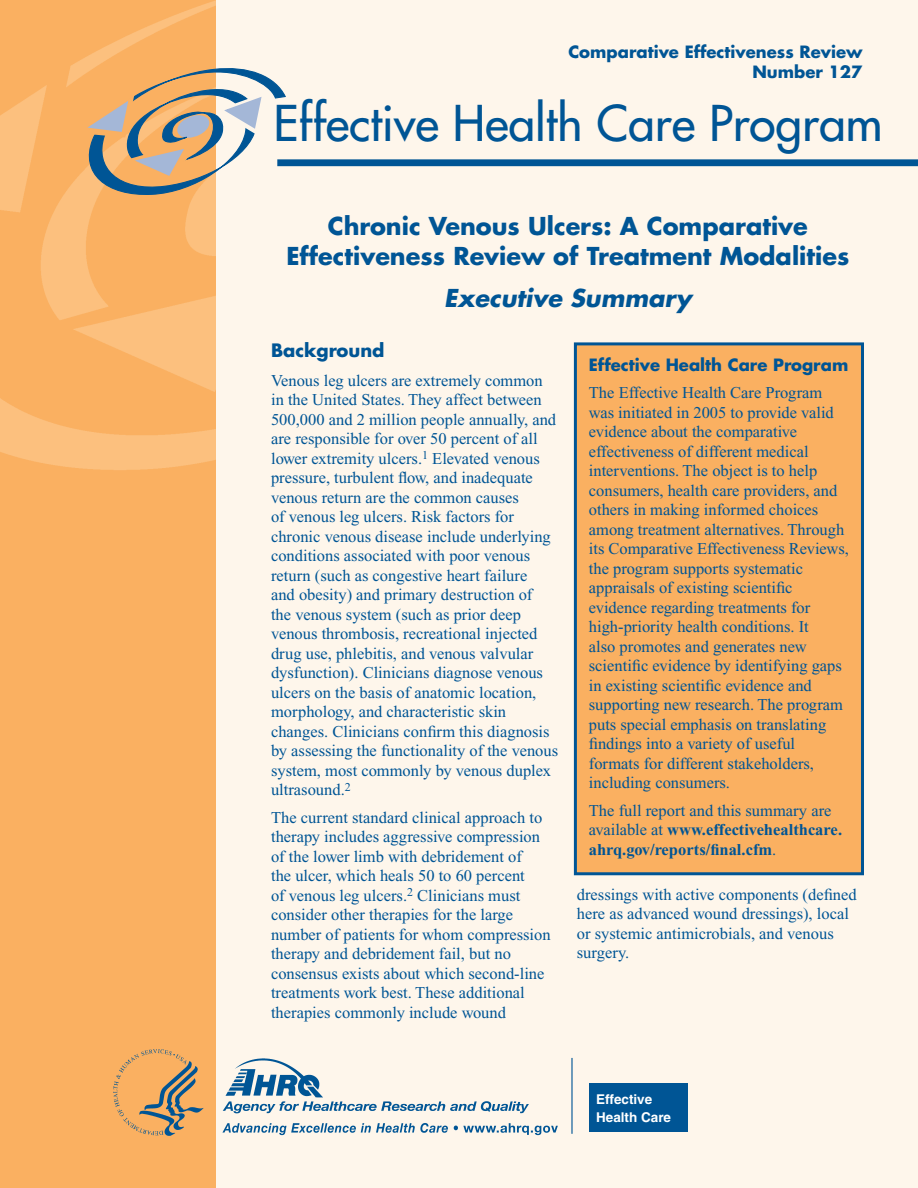
<style>
.page{position:relative;width:918px;height:1188px;background:#fff}
.page>*{position:absolute;margin:0;border:0;box-sizing:border-box;transform-origin:0 0}
.t1{font:48px "Futura";color:#005595}
.t2{font:700 24px/30px "Futura";color:#005595;text-align:center}
.t3{font:italic 700 24px "Futura";color:#005595}
.t4{font:700 18px "Futura";color:#005595}
.t5{font:16.5px/19.5px "Times New Roman";color:#005595}
.t6{font:700 16.5px/19.5px "Times New Roman";color:#005595}
.t7{font:700 16.5px/19.8px "Futura";color:#005595;text-align:right}
.t8{font:700 13.5px/18px "Helvetica";color:#fff}
.s1{font-weight:400}
</style>
<div class="page">
<div style="left:199px;top:0;width:719px;height:1188px;background:#fef6eb"></div>
<div style="left:0;top:0;width:215px;height:1188px;background:#fab061"></div>
<img style="left:0;top:1px;width:215px;height:469px">
<div style="left:575px;top:344px;width:287px;height:530px;background:#fab061"></div>
<div style="left:574px;top:342px;width:290px;height:533px;border:3px solid #005595"></div>
<img style="left:113px;top:1027px;width:460px;height:121px">
<hr style="left:571px;top:1058px;width:2px;height:76px;background:#005595">
<div style="left:590px;top:1083px;width:98px;height:49px;background:#005595"></div>
<div style="left:277px;top:159px;width:641px;height:7px;background:#005595"></div>
<svg style="left:74px;top:65px;width:213px;height:130px"></svg>
<p class="t7" style="left:568px;top:42px;width:296px">Comparative Effectiveness Review<br>Number 127</p>
<h1 class="t1" style="left:273px;top:93px;width:611px">Effective Health Care Program</h1>
<h2 class="t2" style="left:286px;top:211px;width:564px">Chronic Venous Ulcers: A Comparative<br>Effectiveness Review of Treatment Modalities</h2>
<h2 class="t3" style="left:444px;top:282px;width:249px">Executive Summary</h2>
<p class="t4" style="left:271px;top:338px;width:115px">Background</p>
<p class="t5" style="left:271px;top:370px;width:289px">Venous leg ulcers are extremely common in the United States. They affect between 500,000 and 2 million people annually, and are responsible for over 50 percent of all lower extremity ulcers.<sup>1</sup> Elevated venous pressure, turbulent flow, and inadequate venous return are the common causes<br>of venous leg ulcers. Risk factors for chronic venous disease include underlying conditions associated with poor venous return (such as congestive heart failure<br>and obesity) and primary destruction of<br>the venous system (such as prior deep venous thrombosis, recreational injected drug use, phlebitis, and venous valvular dysfunction). Clinicians diagnose venous ulcers on the basis of anatomic location, morphology, and characteristic skin changes. Clinicians confirm this diagnosis by assessing the functionality of the venous system, most commonly by venous duplex ultrasound.<sup>2</sup></p>
<p class="t5" style="left:271px;top:808px;width:281px">The current standard clinical approach to therapy includes aggressive compression of the lower limb with debridement of<br>the ulcer, which heals 50 to 60 percent<br>of venous leg ulcers.<sup>2</sup> Clinicians must consider other therapies for the large number of patients for whom compression therapy and debridement fail, but no consensus exists about which second-line treatments work best. These additional therapies commonly include wound</p>
<p class="t7" style="left:589px;top:354px;width:261px">Effective Health Care Program</p>
<p class="t5" style="left:589px;top:383px;width:262px">The Effective Health Care Program was initiated in 2005 to provide valid evidence about the comparative effectiveness of different medical interventions. The object is to help consumers, health care providers, and others in making informed choices among treatment alternatives. Through its Comparative Effectiveness Reviews, the program supports systematic appraisals of existing scientific evidence regarding treatments for high-priority health conditions. It<br>also promotes and generates new scientific evidence by identifying gaps in existing scientific evidence and supporting new research. The program puts special emphasis on translating findings into a variety of useful formats for different stakeholders, including consumers.</p>
<p class="t6" style="left:589px;top:801px;width:255px"><span class="s1">The full report and this summary are available at</span> www.effectivehealthcare. ahrq.gov/reports/final.cfm<span class="s1">.</span></p>
<p class="t5" style="left:577px;top:884px;width:281px">dressings with active components (defined here as advanced wound dressings), local or systemic antimicrobials, and venous surgery.</p>
<p class="t8" style="left:596px;top:1091px;width:77px">Effective<br>Health Care</p>
</div>
